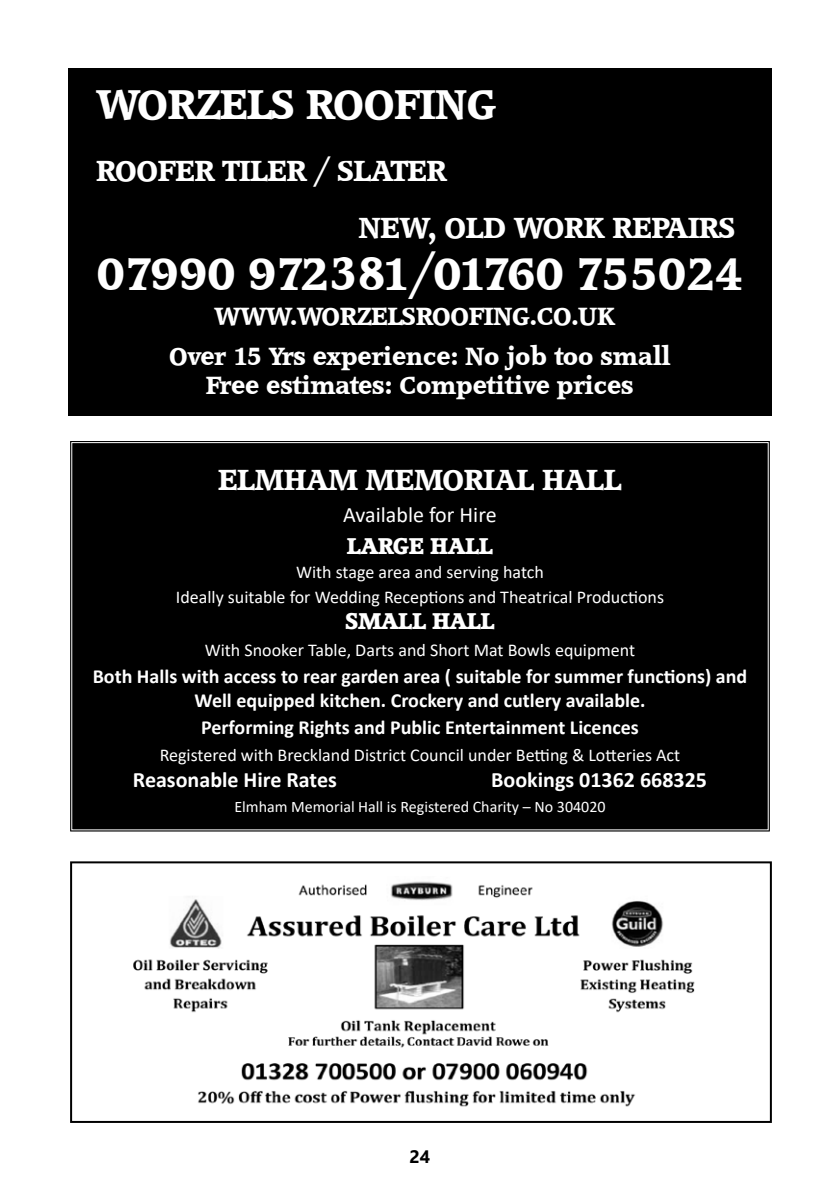
<style>
.page{position:relative;width:840px;height:1191px;background:#fff}
.page>*{position:absolute;margin:0;border:0;box-sizing:border-box;transform-origin:0 0}
.t1{font:44px "Accord SF Bold";color:#fff}
.t2{font:40px "Accord SF Bold";color:#fff}
.t3{font:28px/56.2px "Accord SF Bold";color:#fff}
.t4{font:24px/40.2px "Accord SF Bold";color:#fff;text-align:center}
.t5{font:700 22px "Calibri";color:#fff}
.t6{font:22px "Accord Heavy SF Bold";color:#fff}
.t7{font:22px "Calibri";color:#fff}
.t8{font:700 20px/24px "Calibri";color:#fff;text-align:center}
.t9{font:18px/24.4px "Calibri";color:#fff;text-align:center}
.t10{font:700 18px "Ebrima";color:#000}
.t11{font:16px "Calibri";color:#fff}
</style>
<div class="page">
<div style="left:68px;top:68px;width:703px;height:347px;background:#000"></div>
<div style="left:70px;top:441px;width:700px;height:391px;background:#000"></div>
<img style="left:133px;top:881px;width:562px;height:226px">
<div style="left:70px;top:861px;width:701px;height:262px;border:2px solid #000"></div>
<h2 class="t2" style="left:96px;top:80px;width:401px">WORZELS ROOFING</h2>
<h3 class="t3" style="left:358px;top:143px;width:378px;text-indent:-262px">ROOFER TILER / SLATER<br>NEW, OLD WORK REPAIRS</h3>
<h1 class="t1" style="left:96px;top:247px;width:648px">07990 972381/01760 755024</h1>
<h3 class="t4" style="left:169px;top:296px;width:503px">WWW.WORZELSROOFING.CO.UK<br>Over 15 Yrs experience: No job too small</h3>
<h3 class="t4" style="left:206px;top:365px;width:428px">Free estimates: Competitive prices</h3>
<h3 class="t3" style="left:218px;top:452px;width:404px">ELMHAM MEMORIAL HALL</h3>
<p class="t7" style="left:343px;top:499px;width:155px">Available for Hire</p>
<p class="t6" style="left:347px;top:532px;width:147px">LARGE HALL</p>
<p class="t9" style="left:176px;top:559px;width:489px">With stage area and serving hatch<br>Ideally suitable for Wedding Receptions and Theatrical Productions</p>
<p class="t6" style="left:345px;top:607px;width:151px">SMALL HALL</p>
<p class="t9" style="left:204px;top:637px;width:432px">With Snooker Table, Darts and Short Mat Bowls equipment</p>
<p class="t8" style="left:93px;top:664px;width:655px">Both Halls with access to rear garden area ( suitable for summer functions) and<br>Well equipped kitchen. Crockery and cutlery available.</p>
<p class="t8" style="left:201px;top:714px;width:439px">Performing Rights and Public Entertainment Licences</p>
<p class="t9" style="left:160px;top:742px;width:522px">Registered with Breckland District Council under Betting &amp; Lotteries Act</p>
<p class="t5" style="left:133px;top:764px;width:205px">Reasonable Hire Rates</p>
<p class="t5" style="left:491px;top:764px;width:217px">Bookings 01362 668325</p>
<p class="t11" style="left:234px;top:795px;width:372px">Elmham Memorial Hall is Registered Charity – No 304020</p>
<p class="t10" style="left:409px;top:1142px;width:22px">24</p>
</div>
